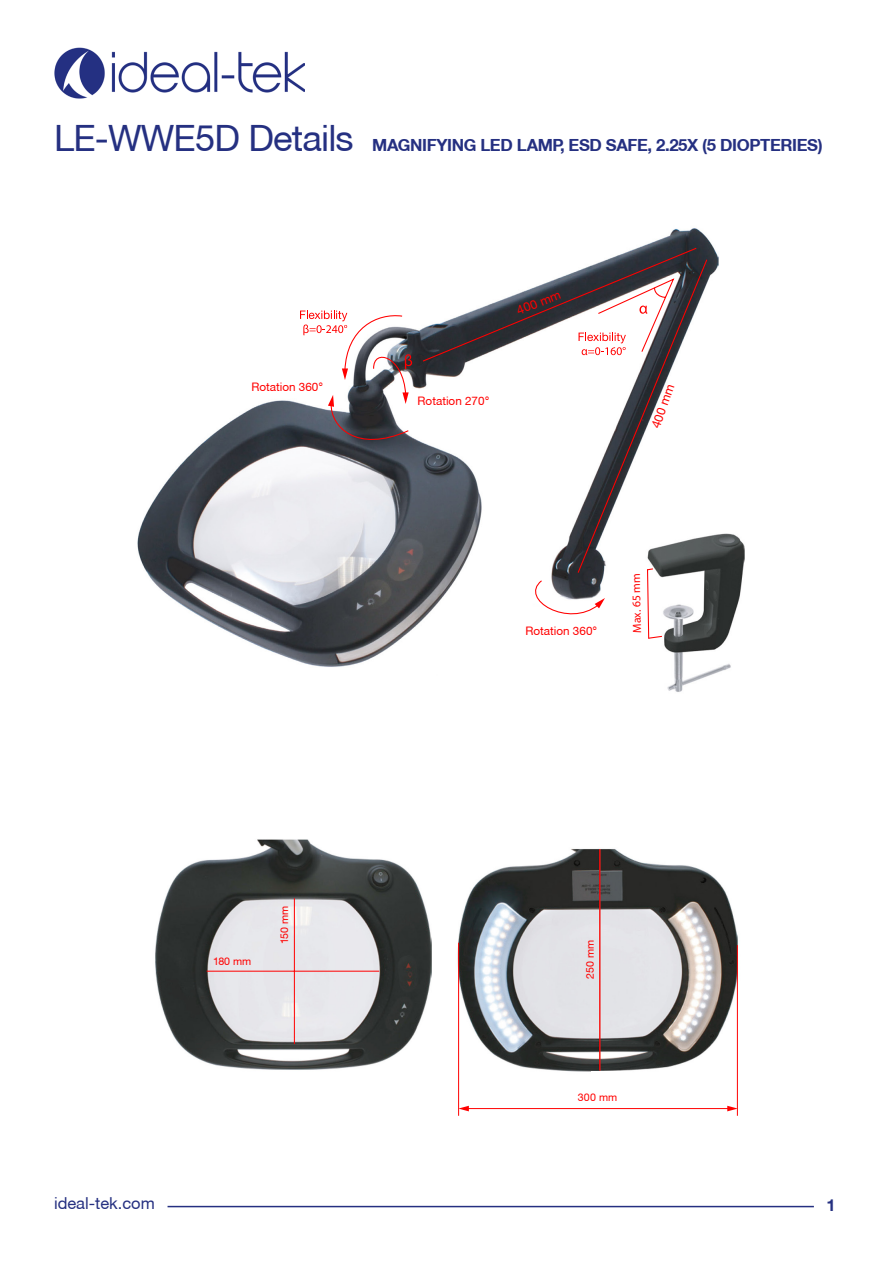
<style>
.page{position:relative;width:893px;height:1263px;background:#fff}
.page>*{position:absolute;margin:0;border:0;box-sizing:border-box;transform-origin:0 0}
.t1{font:36.3px "Helvetica Neue CE";letter-spacing:-.02em;color:#253081}
.t2{font:700 16.8px "Helvetica Neue CE";letter-spacing:-.02em;color:#253081}
.t3{font:16.5px "Helvetica Neue CE";color:#253081}
.t4{font:700 16.5px "Helvetica Neue CE";color:#253081}
.t5{font:12.6px "Helvetica Neue CE";color:#f00}
.t6{font:11.7px "Helvetica Neue CE";color:#f00}
.t7{font:11.7px "Myriad Pro";color:#f00}
.t8{font:10.65px "Helvetica Neue CE";color:#f00}
</style>
<div class="page">
<img style="left:54px;top:47px;width:251px;height:52px">
<hr style="left:168px;top:1206px;width:646px;height:1px;background:#253081">
<img style="left:155px;top:839px;width:583px;height:277px">
<hr style="left:294px;top:898px;width:1px;height:146px;background:#f00">
<hr style="left:599px;top:849px;width:1px;height:221px;background:#f00">
<hr style="left:207px;top:971px;width:172px;height:1px;background:#f00">
<div style="left:591px;top:1071px;width:32px;height:19px;background:#fff"></div>
<hr style="left:458px;top:943px;width:1px;height:173px;background:#f00">
<hr style="left:737px;top:945px;width:1px;height:171px;background:#f00">
<hr style="left:467px;top:1108px;width:262px;height:1px;background:#f00">
<svg style="left:458px;top:1106px;width:11px;height:5px"></svg>
<svg style="left:727px;top:1106px;width:11px;height:5px"></svg>
<img style="left:137px;top:228px;width:608px;height:464px">
<svg style="left:518px;top:579px;width:87px;height:50px"></svg>
<svg style="left:300px;top:311px;width:112px;height:143px"></svg>
<svg style="left:422px;top:247px;width:286px;height:327px"></svg>
<div style="left:54px;top:179px;width:143px;height:159px;background:#fff;border-radius:68px"></div>
<svg style="left:646px;top:568px;width:17px;height:72px"></svg>
<p class="t1" style="left:54px;top:117px;width:301px">LE-WWE5D Details</p>
<p class="t2" style="left:372px;top:135px;width:452px">MAGNIFYING LED LAMP, ESD SAFE, 2.25X (5 DIOPTERIES)</p>
<p class="t6" style="left:251px;top:379px;width:73px">Rotation 360°</p>
<p class="t5" style="left:514px;top:304px;width:48px;rotate:-22deg">400 mm</p>
<p class="t6" style="left:418px;top:394px;width:73px">Rotation 270°</p>
<p class="t5" style="left:648px;top:426px;width:48px;rotate:-71deg">400 mm</p>
<p class="t6" style="left:525px;top:624px;width:73px">Rotation 360°</p>
<p class="t7" style="left:630px;top:633px;width:61px;rotate:-91deg">Max. 65 mm</p>
<p class="t8" style="left:213px;top:955px;width:40px">180 mm</p>
<p class="t8" style="left:278px;top:944px;width:40px;rotate:-90deg">150 mm</p>
<p class="t8" style="left:584px;top:979px;width:40px;rotate:-90deg">250 mm</p>
<p class="t8" style="left:578px;top:1091px;width:41px">300 mm</p>
<p class="t3" style="left:54px;top:1194px;width:102px">ideal-tek.com</p>
<p class="t4" style="left:827px;top:1195px;width:11px">1</p>
</div>
